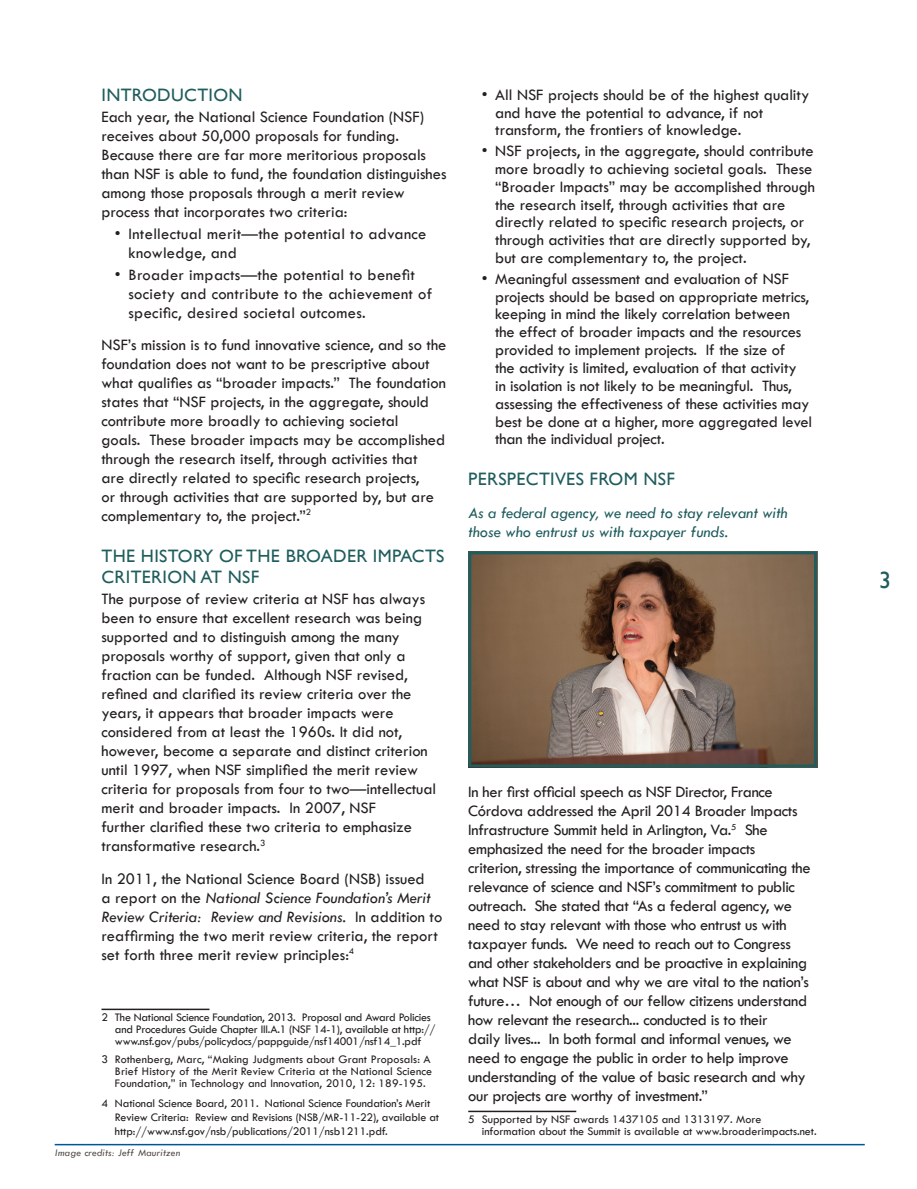
<style>
.page{position:relative;width:917px;height:1189px;background:#fff}
.page>*{position:absolute;margin:0;border:0;box-sizing:border-box;transform-origin:0 0}
.t1{font:24px "Gill Sans";color:#205d5d}
.t2{font:18px/20.7px "Gill Sans";letter-spacing:.02em;color:#205d5d}
.t3{font:16.5px/18.9px "Tw Cen";color:#231f20}
.t4{font:16.5px/19px "Tw Cen";letter-spacing:-.02em;color:#231f20}
.t5{font:16.5px/18.9px "Tw Cen";letter-spacing:.02em;color:#231f20}
.t6{font:italic 16.5px/18.9px "Tw Cen";color:#205d5d}
.t7{font:12px/12px "Tw Cen";letter-spacing:-.01em;color:#231f20}
.t8{font:italic 10.5px "Tw Cen";letter-spacing:.02em;color:#524a47}
.s1{font-style:italic}
</style>
<div class="page">
<hr style="left:101px;top:1008px;width:108px;height:2px;background:#231f20">
<hr style="left:468px;top:1110px;width:108px;height:2px;background:#231f20">
<img style="left:472px;top:555px;width:341px;height:208px">
<div style="left:468px;top:551px;width:349px;height:216px;border:3px solid #205d5d"></div>
<hr style="left:55px;top:1143px;width:810px;height:2px;background:#015698">
<h2 class="t2" style="left:101px;top:84px;width:143px">INTRODUCTION</h2>
<p class="t3" style="left:101px;top:108px;width:347px">Each year, the National Science Foundation (NSF) receives about 50,000 proposals for funding.<br>Because there are far more meritorious proposals than NSF is able to fund, the foundation distinguishes among those proposals through a merit review process that incorporates two criteria:</p>
<p class="t5" style="left:128px;top:224px;width:300px;text-indent:-13px">• Intellectual merit—the potential to advance knowledge, and</p>
<p class="t5" style="left:128px;top:265px;width:305px;text-indent:-13px">• Broader impacts—the potential to benefit society and contribute to the achievement of specific, desired societal outcomes.</p>
<p class="t3" style="left:101px;top:335px;width:347px">NSF’s mission is to fund innovative science, and so the foundation does not want to be prescriptive about what qualifies as “broader impacts.” The foundation states that “NSF projects, in the aggregate, should contribute more broadly to achieving societal<br>goals. These broader impacts may be accomplished through the research itself, through activities that<br>are directly related to specific research projects,<br>or through activities that are supported by, but are complementary to, the project.”<sup>2</sup></p>
<h2 class="t2" style="left:101px;top:545px;width:345px">THE HISTORY OF THE BROADER IMPACTS<br>CRITERION AT NSF</h2>
<p class="t3" style="left:101px;top:589px;width:336px">The purpose of review criteria at NSF has always been to ensure that excellent research was being supported and to distinguish among the many proposals worthy of support, given that only a fraction can be funded. Although NSF revised, refined and clarified its review criteria over the years, it appears that broader impacts were considered from at least the 1960s. It did not, however, become a separate and distinct criterion until 1997, when NSF simplified the merit review criteria for proposals from four to two—intellectual merit and broader impacts. In 2007, NSF<br>further clarified these two criteria to emphasize transformative research.<sup>3</sup></p>
<p class="t3" style="left:101px;top:868px;width:342px">In 2011, the National Science Board (NSB) issued<br>a report on the <span class="s1">National Science Foundation’s Merit Review Criteria: Review and Revisions.</span> In addition to reaffirming the two merit review criteria, the report set forth three merit review principles:<sup>4</sup></p>
<p class="t7" style="left:115px;top:1011px;width:322px;text-indent:-14px">2 The National Science Foundation, 2013. Proposal and Award Policies and Procedures Guide Chapter III.A.1 (NSF 14-1), available at http:// www.nsf.gov/pubs/policydocs/pappguide/nsf14001/nsf14_1.pdf</p>
<p class="t7" style="left:115px;top:1052px;width:319px;text-align:justify;text-indent:-14px">3 Rothenberg, Marc, “Making Judgments about Grant Proposals: A Brief History of the Merit Review Criteria at the National Science Foundation,” in Technology and Innovation, 2010, 12: 189-195.</p>
<p class="t7" style="left:115px;top:1095px;width:326px;line-height:14.4px;text-indent:-14px">4 National Science Board, 2011. National Science Foundation’s Merit<br>Review Criteria: Review and Revisions (NSB/MR-11-22), available at http://www.nsf.gov/nsb/publications/2011/nsb1211.pdf.</p>
<p class="t8" style="left:55px;top:1146px;width:127px">Image credits: Jeff Mauritzen</p>
<p class="t3" style="left:495px;top:85px;width:316px;line-height:17.9px;text-indent:-13px">• All NSF projects should be of the highest quality and have the potential to advance, if not transform, the frontiers of knowledge.</p>
<p class="t3" style="left:495px;top:142px;width:321px;line-height:17.9px;text-indent:-13px">• NSF projects, in the aggregate, should contribute more broadly to achieving societal goals. These “Broader Impacts” may be accomplished through the research itself, through activities that are directly related to specific research projects, or through activities that are directly supported by, but are complementary to, the project.</p>
<p class="t3" style="left:495px;top:269px;width:318px;line-height:17.9px;text-indent:-13px">• Meaningful assessment and evaluation of NSF projects should be based on appropriate metrics, keeping in mind the likely correlation between the effect of broader impacts and the resources provided to implement projects. If the size of<br>the activity is limited, evaluation of that activity<br>in isolation is not likely to be meaningful. Thus, assessing the effectiveness of these activities may best be done at a higher, more aggregated level than the individual project.</p>
<h2 class="t2" style="left:468px;top:469px;width:208px">PERSPECTIVES FROM NSF</h2>
<p class="t6" style="left:468px;top:503px;width:321px">As a federal agency, we need to stay relevant with those who entrust us with taxpayer funds.</p>
<p class="t4" style="left:468px;top:782px;width:344px">In her first official speech as NSF Director, France Córdova addressed the April 2014 Broader Impacts Infrastructure Summit held in Arlington, Va.<sup>5</sup> She emphasized the need for the broader impacts criterion, stressing the importance of communicating the relevance of science and NSF’s commitment to public outreach. She stated that “As a federal agency, we need to stay relevant with those who entrust us with taxpayer funds. We need to reach out to Congress and other stakeholders and be proactive in explaining what NSF is about and why we are vital to the nation’s future… Not enough of our fellow citizens understand how relevant the research... conducted is to their<br>daily lives... In both formal and informal venues, we need to engage the public in order to help improve understanding of the value of basic research and why our projects are worthy of investment.”</p>
<p class="t7" style="left:482px;top:1113px;width:337px;text-indent:-14px">5 Supported by NSF awards 1437105 and 1313197. More information about the Summit is available at www.broaderimpacts.net.</p>
<p class="t1" style="left:879px;top:565px;width:13px">3</p>
</div>
